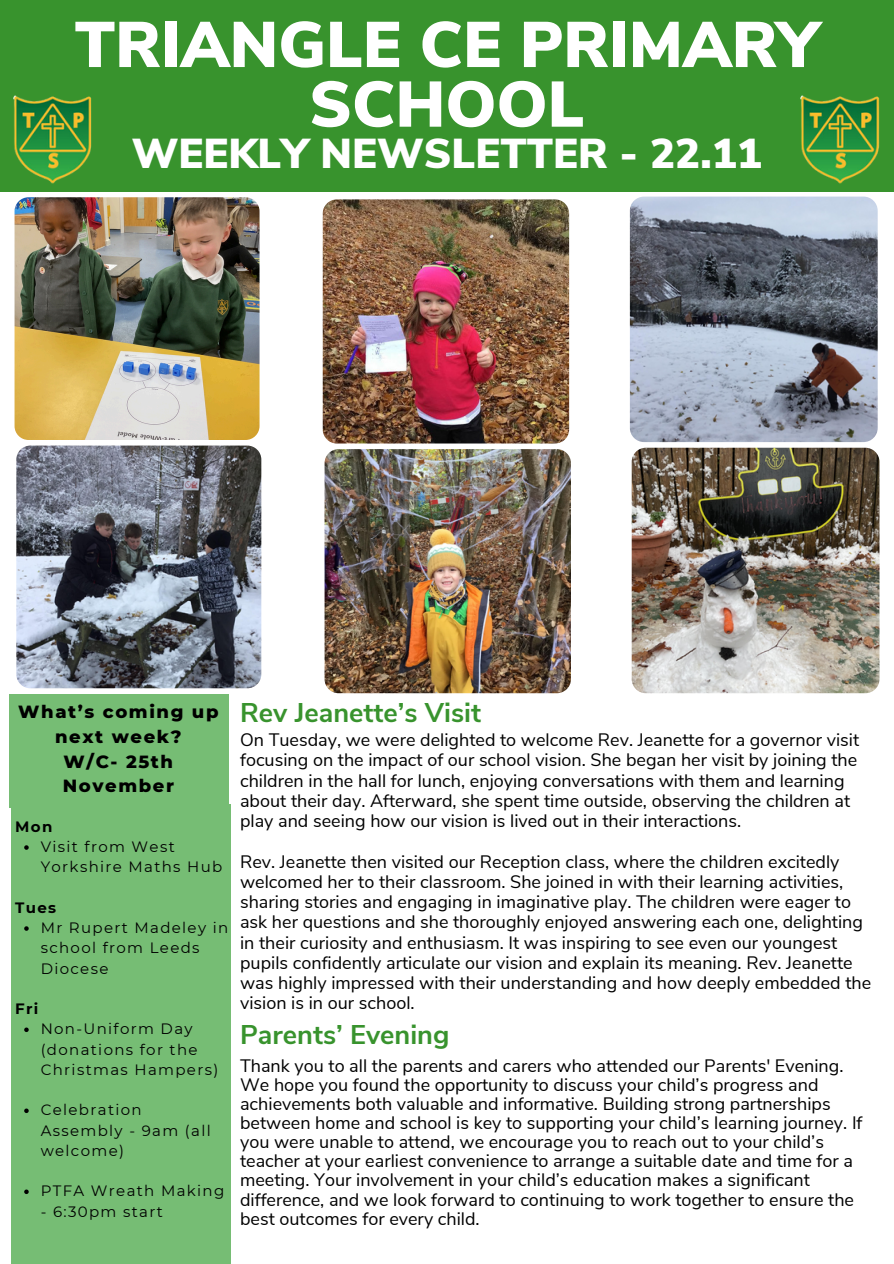
<style>
.page{position:relative;width:894px;height:1264px;background:#fff}
.page>*{position:absolute;margin:0;border:0;box-sizing:border-box;transform-origin:0 0}
.t1{font:900 64.2px/59.7px "Nunito Sans";color:#fff;text-align:center}
.t2{font:900 41.7px "Nunito Sans";color:#fff}
.t3{font:700 27px "Nunito Sans";color:#38932d}
.t4{font:18px/20.2px "Nunito Sans";color:#000}
.t5{font:800 18px/24.8px "Montserrat";letter-spacing:.09em;color:#000;text-align:center}
.t6{font:15px/20.2px "Montserrat";letter-spacing:.09em;color:#000}
.t7{font:700 15px "Montserrat";letter-spacing:.09em;color:#000}
</style>
<div class="page">
<div style="left:0;top:0;width:893px;height:192px;background:#38932d"></div>
<div style="left:11px;top:804px;width:220px;height:459px;background:#76bd74"></div>
<div style="left:10px;top:694px;width:219px;height:113px;background:#76bd74"></div>
<img style="left:13px;top:95px;width:79px;height:89px">
<img style="left:800px;top:95px;width:80px;height:89px">
<svg style="left:24px;top:845px;width:5px;height:4px"></svg>
<svg style="left:24px;top:926px;width:5px;height:4px"></svg>
<svg style="left:24px;top:1027px;width:5px;height:5px"></svg>
<svg style="left:24px;top:1108px;width:5px;height:4px"></svg>
<svg style="left:24px;top:1189px;width:5px;height:4px"></svg>
<img style="left:629px;top:196px;width:248px;height:246px;border-radius:14px">
<img style="left:631px;top:448px;width:248px;height:245px;border-radius:14px">
<img style="left:322px;top:199px;width:247px;height:244px;border-radius:14px">
<img style="left:324px;top:449px;width:246px;height:244px;border-radius:14px">
<img style="left:15px;top:197px;width:244px;height:243px;border-radius:14px">
<img style="left:16px;top:445px;width:245px;height:243px;border-radius:14px">
<h1 class="t1" style="left:75px;top:16px;width:745px">TRIANGLE CE PRIMARY<br>SCHOOL</h1>
<h1 class="t2" style="left:132px;top:126px;width:631px">WEEKLY NEWSLETTER - 22.11</h1>
<p class="t5" style="left:18px;top:699px;width:202px">What’s coming up</p>
<p class="t3" style="left:240px;top:694px;width:242px">Rev Jeanette’s Visit</p>
<p class="t5" style="left:55px;top:724px;width:128px">next week?<br>W/C- 25th<br>November</p>
<p class="t7" style="left:15px;top:817px;width:39px">Mon</p>
<p class="t6" style="left:41px;top:836px;width:183px">Visit from West<br>Yorkshire Maths Hub</p>
<p class="t7" style="left:15px;top:898px;width:42px">Tues</p>
<p class="t6" style="left:41px;top:917px;width:189px">Mr Rupert Madeley in school from Leeds<br>Diocese</p>
<h3 class="t7" style="left:15px;top:999px;width:25px">Fri</h3>
<h5 class="t6" style="left:41px;top:1018px;width:179px">Non-Uniform Day (donations for the<br>Christmas Hampers)</h5>
<p class="t6" style="left:41px;top:1099px;width:171px">Celebration<br>Assembly - 9am (all welcome)</p>
<h5 class="t6" style="left:41px;top:1180px;width:185px">PTFA Wreath Making</h5>
<h5 class="t6" style="left:41px;top:1200px;width:124px">- 6:30pm start</h5>
<p class="t4" style="left:240px;top:730px;width:620px">On Tuesday, we were delighted to welcome Rev. Jeanette for a governor visit focusing on the impact of our school vision. She began her visit by joining the children in the hall for lunch, enjoying conversations with them and learning about their day. Afterward, she spent time outside, observing the children at play and seeing how our vision is lived out in their interactions.</p>
<h5 class="t4" style="left:240px;top:851px;width:632px">Rev. Jeanette then visited our Reception class, where the children excitedly welcomed her to their classroom. She joined in with their learning activities, sharing stories and engaging in imaginative play. The children were eager to ask her questions and she thoroughly enjoyed answering each one, delighting in their curiosity and enthusiasm. It was inspiring to see even our youngest pupils confidently articulate our vision and explain its meaning. Rev. Jeanette was highly impressed with their understanding and how deeply embedded the vision is in our school.</h5>
<p class="t3" style="left:240px;top:1016px;width:211px">Parents’ Evening</p>
<h4 class="t4" style="left:240px;top:1056px;width:623px;line-height:19.2px">Thank you to all the parents and carers who attended our Parents' Evening.<br>We hope you found the opportunity to discuss your child’s progress and achievements both valuable and informative. Building strong partnerships between home and school is key to supporting your child’s learning journey. If you were unable to attend, we encourage you to reach out to your child’s teacher at your earliest convenience to arrange a suitable date and time for a meeting. Your involvement in your child’s education makes a significant difference, and we look forward to continuing to work together to ensure the best outcomes for every child.</h4>
</div>
